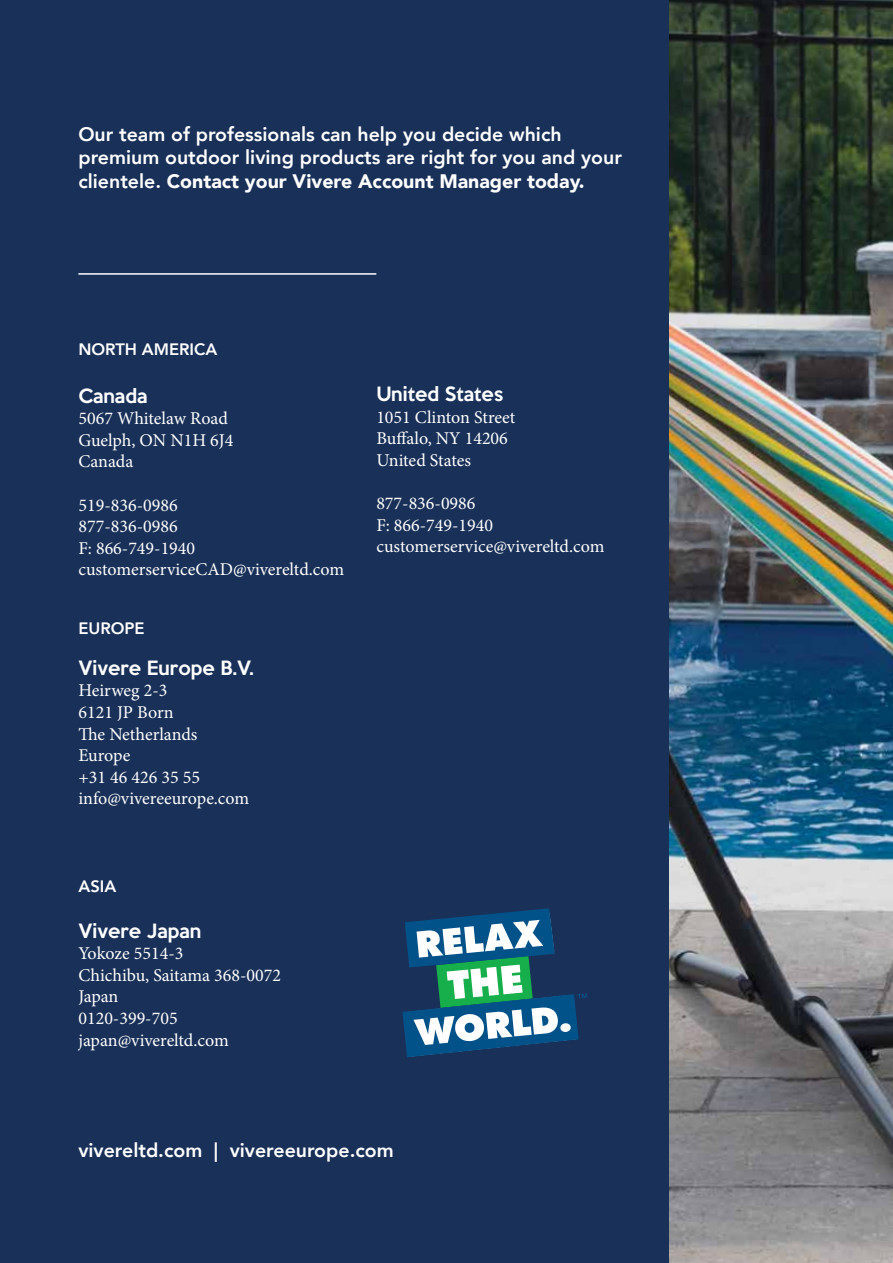
<style>
.page{position:relative;width:893px;height:1263px;background:#fff}
.page>*{position:absolute;margin:0;border:0;box-sizing:border-box;transform-origin:0 0}
.t1{font:800 19.5px/23.4px "Avenir";color:#fff}
.t2{font:18px/21.6px "Minion Pro";color:#fff}
.t3{font:500 18px "Keep Calm";color:#fff}
.t4{font:800 16.5px "Avenir";color:#fff}
.s1{font-weight:900}
</style>
<div class="page">
<div style="left:0;top:0;width:670px;height:1263px;background:#193058"></div>
<svg style="left:402px;top:908px;width:186px;height:149px"></svg>
<hr style="left:78px;top:273px;width:298px;height:2px;background:#fff">
<img style="left:670px;top:0;width:223px;height:1263px">
<p class="t1" style="left:78px;top:123px;width:545px">Our team of professionals can help you decide which premium outdoor living products are right for you and your clientele. <span class="s1">Contact your Vivere Account Manager today.</span></p>
<p class="t4" style="left:78px;top:336px;width:141px">NORTH AMERICA</p>
<p class="t3" style="left:78px;top:380px;width:71px">Canada</p>
<p class="t2" style="left:78px;top:408px;width:156px">5067 Whitelaw Road<br>Guelph, ON N1H 6J4<br>Canada</p>
<p class="t2" style="left:78px;top:494px;width:267px">519-836-0986<br>877-836-0986<br>F: 866-749-1940 customerserviceCAD@vivereltd.com</p>
<p class="t4" style="left:78px;top:615px;width:68px">EUROPE</p>
<p class="t3" style="left:78px;top:652px;width:177px">Vivere Europe B.V.</p>
<p class="t2" style="left:78px;top:680px;width:172px">Heirweg 2-3<br>6121 JP Born<br>The Netherlands<br>Europe<br>+31 46 426 35 55 info@vivereeurope.com</p>
<p class="t4" style="left:78px;top:874px;width:39px">ASIA</p>
<p class="t3" style="left:78px;top:915px;width:124px">Vivere Japan</p>
<p class="t2" style="left:78px;top:943px;width:204px">Yokoze 5514-3<br>Chichibu, Saitama 368-0072<br>Japan<br>0120-399-705 japan@vivereltd.com</p>
<p class="t3" style="left:376px;top:378px;width:128px">United States</p>
<p class="t2" style="left:376px;top:406px;width:141px">1051 Clinton Street<br>Buffalo, NY 14206<br>United States</p>
<p class="t2" style="left:376px;top:493px;width:230px">877-836-0986<br>F: 866-749-1940 customerservice@vivereltd.com</p>
<p class="t1" style="left:78px;top:1139px;width:317px">vivereltd.com | vivereeurope.com</p>
</div>
